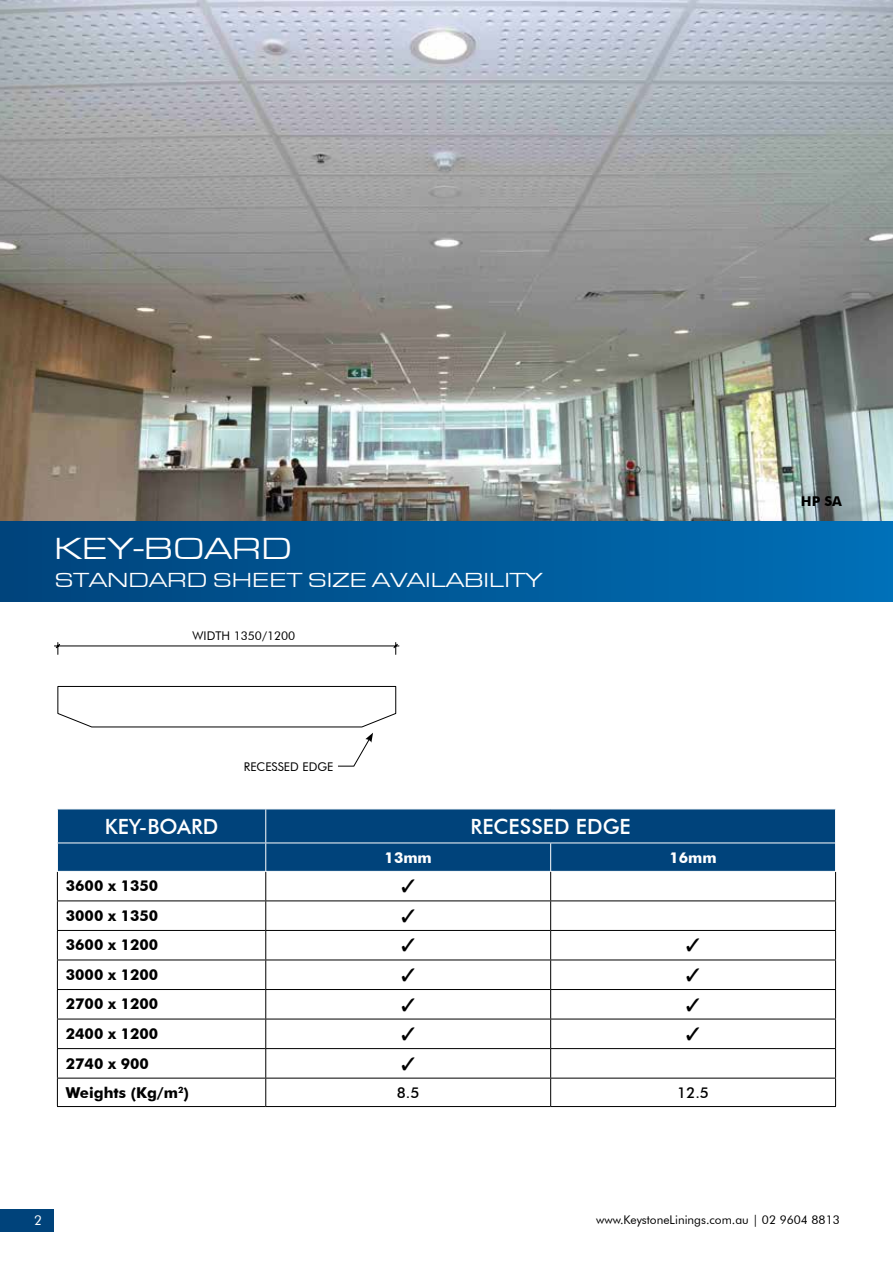
<style>
.page{position:relative;width:893px;height:1263px;background:#fff}
.page>*{position:absolute;margin:0;border:0;box-sizing:border-box;transform-origin:0 0}
.t1{font:31.5px "Eurostile Extended";color:#fff}
.t2{font:21px "Eurostile Extended";color:#fff}
.t3{font:500 21px "Futura BT";color:#fff}
.t4{font:700 15px "Futura BT";color:#000}
.t5{font:700 15px "Futura BT";color:#fff}
.t6{font:500 15px "Futura BT";color:#000}
.t7{font:700 13.5px "Futura BT";color:#000}
.t8{font:13.5px "Futura BT";color:#fff}
.t9{font:12px "Futura BT";color:#000}
</style>
<div class="page">
<div style="left:58px;top:809px;width:777px;height:62px;background:#00437b"></div>
<hr style="left:57px;top:900px;width:209px;height:1px;background:#000">
<hr style="left:266px;top:900px;width:285px;height:1px;background:#000">
<hr style="left:551px;top:900px;width:285px;height:1px;background:#000">
<hr style="left:57px;top:930px;width:209px;height:1px;background:#000">
<hr style="left:266px;top:930px;width:285px;height:1px;background:#000">
<hr style="left:551px;top:930px;width:285px;height:1px;background:#000">
<hr style="left:57px;top:959px;width:209px;height:1px;background:#000">
<hr style="left:266px;top:959px;width:285px;height:1px;background:#000">
<hr style="left:551px;top:959px;width:285px;height:1px;background:#000">
<hr style="left:57px;top:989px;width:209px;height:1px;background:#000">
<hr style="left:266px;top:989px;width:285px;height:1px;background:#000">
<hr style="left:551px;top:989px;width:285px;height:1px;background:#000">
<hr style="left:57px;top:1019px;width:209px;height:1px;background:#000">
<hr style="left:266px;top:1019px;width:285px;height:1px;background:#000">
<hr style="left:551px;top:1019px;width:285px;height:1px;background:#000">
<hr style="left:57px;top:1048px;width:209px;height:1px;background:#000">
<hr style="left:266px;top:1048px;width:285px;height:1px;background:#000">
<hr style="left:551px;top:1048px;width:285px;height:1px;background:#000">
<hr style="left:57px;top:1078px;width:209px;height:1px;background:#000">
<hr style="left:266px;top:1078px;width:285px;height:1px;background:#000">
<hr style="left:551px;top:1078px;width:285px;height:1px;background:#000">
<hr style="left:57px;top:1106px;width:209px;height:1px;background:#000">
<hr style="left:266px;top:1106px;width:285px;height:1px;background:#000">
<hr style="left:551px;top:1106px;width:285px;height:1px;background:#000">
<hr style="left:265px;top:809px;width:1px;height:33px;background:#fff">
<svg style="left:57px;top:843px;width:1px;height:263px"></svg>
<svg style="left:265px;top:843px;width:1px;height:263px"></svg>
<svg style="left:550px;top:843px;width:1px;height:263px"></svg>
<svg style="left:835px;top:843px;width:1px;height:263px"></svg>
<hr style="left:57px;top:871px;width:209px;height:1px;background:#fff">
<hr style="left:266px;top:871px;width:285px;height:1px;background:#fff">
<hr style="left:551px;top:871px;width:285px;height:1px;background:#fff">
<hr style="left:57px;top:842px;width:209px;height:1px;background:#fff">
<hr style="left:266px;top:842px;width:285px;height:1px;background:#fff">
<hr style="left:551px;top:842px;width:284px;height:1px;background:#fff">
<img style="left:0;top:0;width:893px;height:521px">
<div style="left:0;top:521px;width:893px;height:80px;background:linear-gradient(to right,#00437b,#006fb7)"></div>
<svg style="left:54px;top:642px;width:346px;height:125px"></svg>
<div style="left:0;top:1209px;width:54px;height:22px;background:#00437b"></div>
<h1 class="t1" style="left:54px;top:532px;width:27px">KEY</h1>
<h1 class="t1" style="left:133px;top:532px;width:41px">-BOARD</h1>
<h2 class="t2" style="left:54px;top:568px;width:94px">STANDARD</h2>
<h2 class="t2" style="left:213px;top:568px;width:332px">SHEET SIZE AVAILAB ILITY</h2>
<p class="t9" style="left:193px;top:628px;width:104px">Width 1350/1200</p>
<p class="t9" style="left:244px;top:759px;width:91px">Recessed Edge</p>
<h2 class="t3" style="left:105px;top:814px;width:115px">KEY-BOARD</h2>
<h2 class="t3" style="left:471px;top:814px;width:159px">RECESSED EDGE</h2>
<p class="t5" style="left:385px;top:848px;width:49px">13mm</p>
<p class="t5" style="left:669px;top:848px;width:49px">16mm</p>
<p class="t4" style="left:66px;top:877px;width:94px">3600 x 1350</p>
<p class="t4" style="left:66px;top:906px;width:94px">3000 x 1350</p>
<p class="t4" style="left:66px;top:936px;width:94px">3600 x 1200</p>
<p class="t4" style="left:66px;top:965px;width:94px">3000 x 1200</p>
<p class="t4" style="left:66px;top:995px;width:94px">2700 x 1200</p>
<p class="t4" style="left:66px;top:1024px;width:94px">2400 x 1200</p>
<p class="t4" style="left:66px;top:1054px;width:84px">2740 x 900</p>
<p class="t4" style="left:66px;top:1083px;width:125px">Weights (Kg/m<sup>2</sup>)</p>
<p class="t6" style="left:397px;top:1083px;width:24px">8.5</p>
<p class="t6" style="left:677px;top:1083px;width:33px">12.5</p>
<p class="t7" style="left:801px;top:493px;width:43px">HP SA</p>
<p class="t8" style="left:34px;top:1212px;width:9px">2</p>
<p class="t9" style="left:596px;top:1212px;width:245px">www.KeystoneLinings.com.au | 02 9604 8813</p>
</div>
